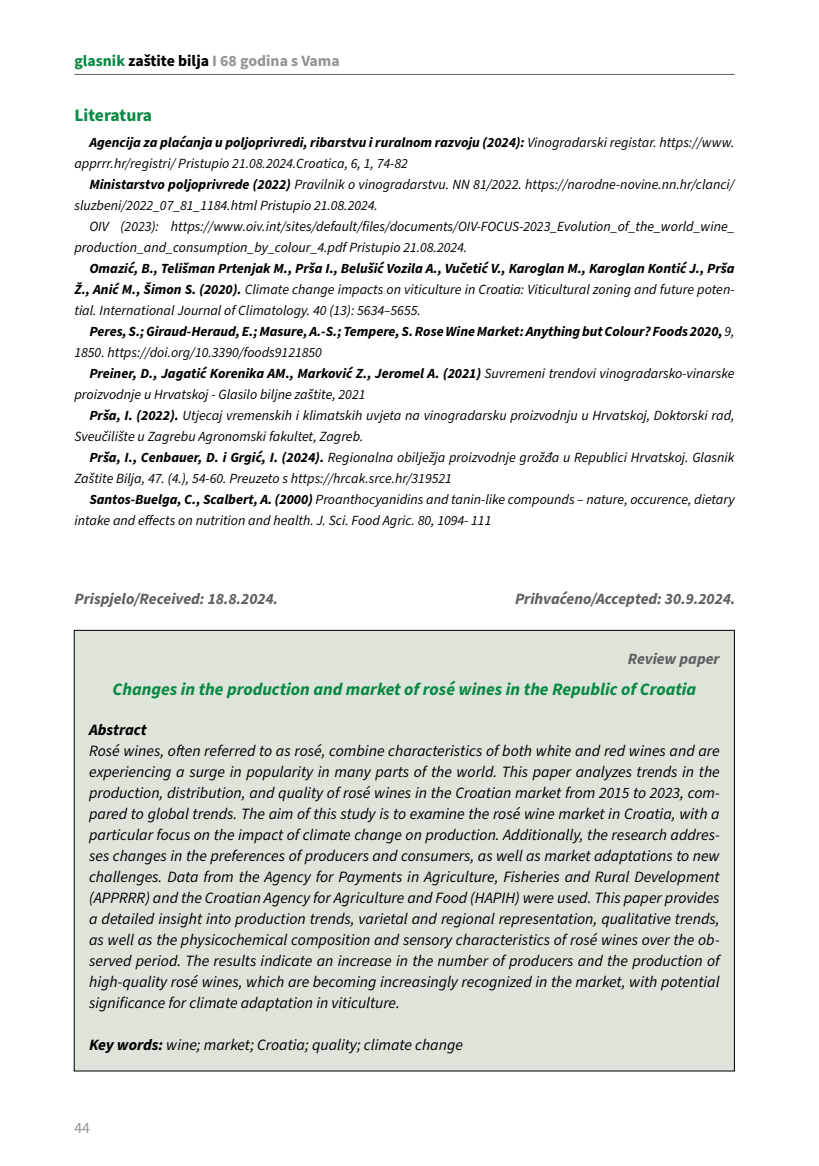
<style>
.page{position:relative;width:819px;height:1166px;background:#fff}
.page>*{position:absolute;margin:0;border:0;box-sizing:border-box;transform-origin:0 0}
.t1{font:italic 700 17.5px "Source Sans Pro";color:#0a8944}
.t2{font:700 17.5px "Source Sans Pro";color:#0a8944}
.t3{font:italic 15.75px/21px "Source Sans Pro";color:#000;text-align:justify}
.t4{font:italic 700 15.75px "Source Sans Pro";color:#5f6062}
.t5{font:700 15.75px "Source Sans Pro";color:#939598}
.t6{font:italic 700 15.75px "Source Sans Pro";color:#000}
.t7{font:15.75px "Source Sans Pro";color:#939598}
.t8{font:italic 14px/21px "Source Sans Pro";color:#000}
.t9{font:italic 700 14px/21px "Source Sans Pro";color:#000}
.s1{color:#0a8944}
.s2{color:#000}
.s3{font-weight:700}
.s4{font-weight:400}
</style>
<div class="page">
<hr style="left:74px;top:74px;width:660px;height:1px;background:#5f6062">
<div style="left:74px;top:630px;width:660px;height:441px;background:#dde5da"></div>
<p class="t5" style="left:74px;top:50px;width:267px"><span class="s1">glasnik</span> <span class="s2">zaštite bilja</span> I 68 godina s Vama</p>
<p class="t2" style="left:74px;top:104px;width:79px">Literatura</p>
<p class="t8" style="left:74px;top:132px;width:661px;text-indent:15px"><span class="s3">Agencija za plaćanja u poljoprivredi, ribarstvu i ruralnom razvoju (2024):</span> Vinogradarski registar. https://www. apprrr.hr/registri/ Pristupio 21.08.2024.Croatica, 6, 1, 74-82</p>
<p class="t8" style="left:74px;top:174px;width:661px;text-indent:15px"><span class="s3">Ministarstvo poljoprivrede (2022)</span> Pravilnik o vinogradarstvu. NN 81/2022. https://narodne-novine.nn.hr/clanci/ sluzbeni/2022_07_81_1184.html Pristupio 21.08.2024.</p>
<p class="t8" style="left:74px;top:216px;width:661px;text-indent:15px">OIV (2023): https://www.oiv.int/sites/default/files/documents/OIV-FOCUS-2023_Evolution_of_the_world_wine_ production_and_consumption_by_colour_4.pdf Pristupio 21.08.2024.</p>
<p class="t8" style="left:74px;top:258px;width:661px;text-align:justify;text-indent:15px"><span class="s3">Omazić, B., Telišman Prtenjak M., Prša I., Belušić Vozila A., Vučetić V., Karoglan M., Karoglan Kontić J., Prša Ž., Anić M., Šimon S. (2020).</span> Climate change impacts on viticulture in Croatia: Viticultural zoning and future poten&shy;tial. International Journal of Climatology. 40 (13): 5634–5655.</p>
<p class="t9" style="left:74px;top:321px;width:661px;text-indent:15px">Peres, S.; Giraud-Heraud, E.; Masure, A.-S.; Tempere, S. Rose Wine Market: Anything but Colour? Foods2020, <span class="s4">9,<br>1850. https://doi.org/10.3390/foods9121850</span></p>
<p class="t8" style="left:74px;top:363px;width:661px;text-indent:15px"><span class="s3">Preiner, D., Jagatić Korenika AM., Marković Z., Jeromel A. (2021)</span> Suvremeni trendovi vinogradarsko-vinarske proizvodnje u Hrvatskoj - Glasilo biljne zaštite, 2021</p>
<p class="t8" style="left:74px;top:405px;width:661px;text-indent:15px"><span class="s3">Prša, I. (2022).</span> Utjecaj vremenskih i klimatskih uvjeta na vinogradarsku proizvodnju u Hrvatskoj, Doktorski rad,<br>Sveučilište u Zagrebu Agronomski fakultet, Zagreb.</p>
<p class="t8" style="left:74px;top:447px;width:661px;text-indent:15px"><span class="s3">Prša, I., Cenbauer, D. i Grgić, I. (2024).</span> Regionalna obilježja proizvodnje grožđa u Republici Hrvatskoj. Glasnik<br>Zaštite Bilja, 47. (4.), 54-60. Preuzeto s https://hrcak.srce.hr/319521</p>
<p class="t8" style="left:74px;top:489px;width:661px;text-indent:15px"><span class="s3">Santos-Buelga, C., Scalbert, A. (2000)</span> Proanthocyanidins and tanin-like compounds – nature, occurence, dietary intake and effects on nutrition and health. J. Sci. Food Agric. 80, 1094- 111</p>
<p class="t4" style="left:74px;top:588px;width:205px">Prispjelo/Received: 18.8.2024.</p>
<p class="t4" style="left:515px;top:588px;width:222px">Prihvaćeno/Accepted: 30.9.2024.</p>
<p class="t4" style="left:628px;top:648px;width:93px">Review paper</p>
<p class="t1" style="left:112px;top:677px;width:585px">Changes in the production and market of rosé wines in the Republic of Croatia</p>
<p class="t6" style="left:89px;top:719px;width:59px">Abstract</p>
<p class="t3" style="left:89px;top:741px;width:632px">Rosé wines, often referred to as rosé, combine characteristics of both white and red wines and are experiencing a surge in popularity in many parts of the world. This paper analyzes trends in the production, distribution, and quality of rosé wines in the Croatian market from 2015 to 2023, com&shy;pared to global trends. The aim of this study is to examine the rosé wine market in Croatia, with a particular focus on the impact of climate change on production. Additionally, the research addres&shy;ses changes in the preferences of producers and consumers, as well as market adaptations to new challenges. Data from the Agency for Payments in Agriculture, Fisheries and Rural Development (APPRRR) and the Croatian Agency for Agriculture and Food (HAPIH) were used. This paper provides a detailed insight into production trends, varietal and regional representation, qualitative trends, as well as the physicochemical composition and sensory characteristics of rosé wines over the ob&shy;served period. The results indicate an increase in the number of producers and the production of high-quality rosé wines, which are becoming increasingly recognized in the market, with potential significance for climate adaptation in viticulture.</p>
<p class="t3" style="left:89px;top:1035px;width:375px"><span class="s3">Key words:</span> wine; market; Croatia; quality; climate change</p>
<p class="t7" style="left:74px;top:1117px;width:17px">44</p>
</div>
